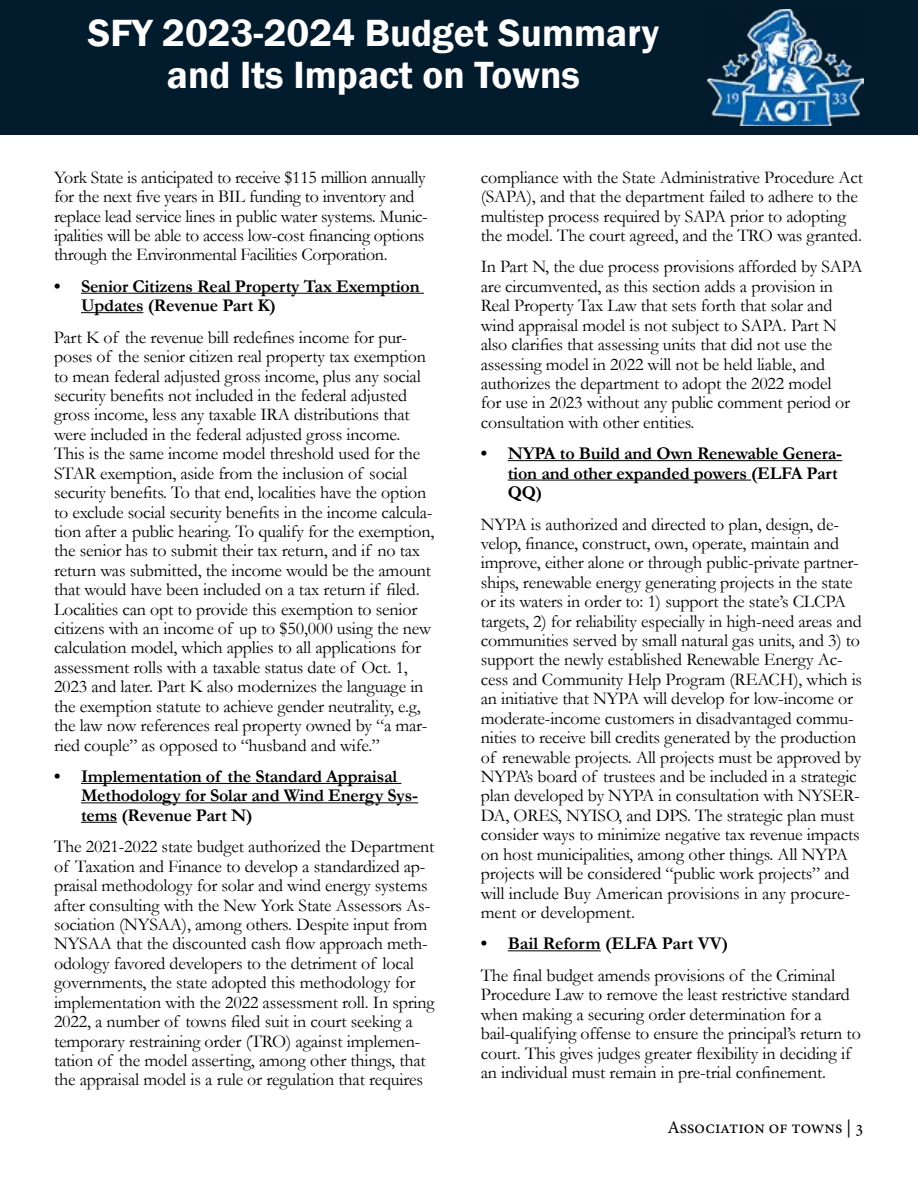
<style>
.page{position:relative;width:918px;height:1188px;background:#fff}
.page>*{position:absolute;margin:0;border:0;box-sizing:border-box;transform-origin:0 0}
.t1{font:600 39px/42.2px "Franklin Gothic";color:#fff;text-align:center}
.t2{font:18px/19.4px "Garamond";letter-spacing:-.01em;color:#000}
.t3{font:700 18px/19.4px "Garamond";letter-spacing:-.01em;color:#000}
.t4{font:18px "Minion Pro";color:#000}
</style>
<div class="page">
<div style="left:0;top:0;width:918px;height:135px;background:#031c2d"></div>
<img style="left:707px;top:9px;width:157px;height:117px">
<hr style="left:81px;top:293px;width:343px;height:1px;background:#000">
<hr style="left:81px;top:312px;width:62px;height:1px;background:#000">
<hr style="left:81px;top:783px;width:320px;height:1px;background:#000">
<hr style="left:81px;top:802px;width:337px;height:1px;background:#000">
<hr style="left:81px;top:822px;width:36px;height:1px;background:#000">
<hr style="left:508px;top:460px;width:334px;height:1px;background:#000">
<hr style="left:508px;top:480px;width:243px;height:1px;background:#000">
<hr style="left:508px;top:950px;width:93px;height:1px;background:#000">
<h1 class="t1" style="left:88px;top:13px;width:573px">SFY 2023-2024 Budget Summary and Its Impact on Towns</h1>
<p class="t2" style="left:54px;top:167px;width:375px">York State is anticipated to receive $115 million annually for the next five years in BIL funding to inventory and replace lead service lines in public water systems. Munic&shy;ipalities will be able to access low-cost financing options through the Environmental Facilities Corporation.</p>
<p class="t3" style="left:81px;top:277px;width:340px;text-indent:-27px">• Senior Citizens Real Property Tax Exemption<br>Updates (Revenue Part K)</p>
<p class="t2" style="left:54px;top:327px;width:382px">Part K of the revenue bill redefines income for pur&shy;poses of the senior citizen real property tax exemption to mean federal adjusted gross income, plus any social security benefits not included in the federal adjusted gross income, less any taxable IRA distributions that were included in the federal adjusted gross income.<br>This is the same income model threshold used for the STAR exemption, aside from the inclusion of social security benefits. To that end, localities have the option to exclude social security benefits in the income calcula&shy;tion after a public hearing. To qualify for the exemption, the senior has to submit their tax return, and if no tax return was submitted, the income would be the amount that would have been included on a tax return if filed.<br>Localities can opt to provide this exemption to senior citizens with an income of up to $50,000 using the new calculation model, which applies to all applications for assessment rolls with a taxable status date of Oct. 1, 2023 and later. Part K also modernizes the language in the exemption statute to achieve gender neutrality, e.g, the law now references real property owned by “a mar&shy;ried couple” as opposed to “husband and wife.”</p>
<p class="t3" style="left:81px;top:767px;width:339px;text-indent:-27px">• Implementation of the Standard Appraisal<br>Methodology for Solar and Wind Energy Sys&shy;tems (Revenue Part N)</p>
<p class="t2" style="left:54px;top:837px;width:382px">The 2021-2022 state budget authorized the Department of Taxation and Finance to develop a standardized ap&shy;praisal methodology for solar and wind energy systems after consulting with the New York State Assessors As&shy;sociation (NYSAA), among others. Despite input from NYSAA that the discounted cash flow approach meth&shy;odology favored developers to the detriment of local governments, the state adopted this methodology for implementation with the 2022 assessment roll. In spring 2022, a number of towns filed suit in court seeking a temporary restraining order (TRO) against implemen&shy;tation of the model asserting, among other things, that the appraisal model is a rule or regulation that requires</p>
<p class="t2" style="left:481px;top:167px;width:384px">compliance with the State Administrative Procedure Act (SAPA), and that the department failed to adhere to the multistep process required by SAPA prior to adopting the model. The court agreed, and the TRO was granted.</p>
<p class="t2" style="left:481px;top:257px;width:383px">In Part N, the due process provisions afforded by SAPA are circumvented, as this section adds a provision in Real Property Tax Law that sets forth that solar and wind appraisal model is not subject to SAPA. Part N also clarifies that assessing units that did not use the assessing model in 2022 will not be held liable, and authorizes the department to adopt the 2022 model<br>for use in 2023 without any public comment period or consultation with other entities.</p>
<p class="t3" style="left:508px;top:444px;width:336px;text-indent:-27px">• NYPA to Build and Own Renewable Genera&shy;tion and other expanded powers (ELFA Part<br>QQ)</p>
<p class="t2" style="left:481px;top:514px;width:383px">NYPA is authorized and directed to plan, design, de&shy;velop, finance, construct, own, operate, maintain and improve, either alone or through public-private partner&shy;ships, renewable energy generating projects in the state or its waters in order to: 1) support the state’s CLCPA targets, 2) for reliability especially in high-need areas and communities served by small natural gas units, and 3) to support the newly established Renewable Energy Ac&shy;cess and Community Help Program (REACH), which is an initiative that NYPA will develop for low-income or moderate-income customers in disadvantaged commu&shy;nities to receive bill credits generated by the production of renewable projects. All projects must be approved by NYPA’s board of trustees and be included in a strategic plan developed by NYPA in consultation with NYSER-DA, ORES, NYISO, and DPS. The strategic plan must consider ways to minimize negative tax revenue impacts on host municipalities, among other things. All NYPA projects will be considered “public work projects” and will include Buy American provisions in any procure&shy;ment or development.</p>
<p class="t3" style="left:481px;top:934px;width:249px">• Bail Reform (ELFA Part VV)</p>
<p class="t2" style="left:481px;top:965px;width:382px">The final budget amends provisions of the Criminal Procedure Law to remove the least restrictive standard when making a securing order determination for a bail-qualifying offense to ensure the principal’s return to court. This gives judges greater flexibility in deciding if an individual must remain in pre-trial confinement.</p>
<p class="t4" style="left:668px;top:1115px;width:198px">Association of towns | 3</p>
</div>
